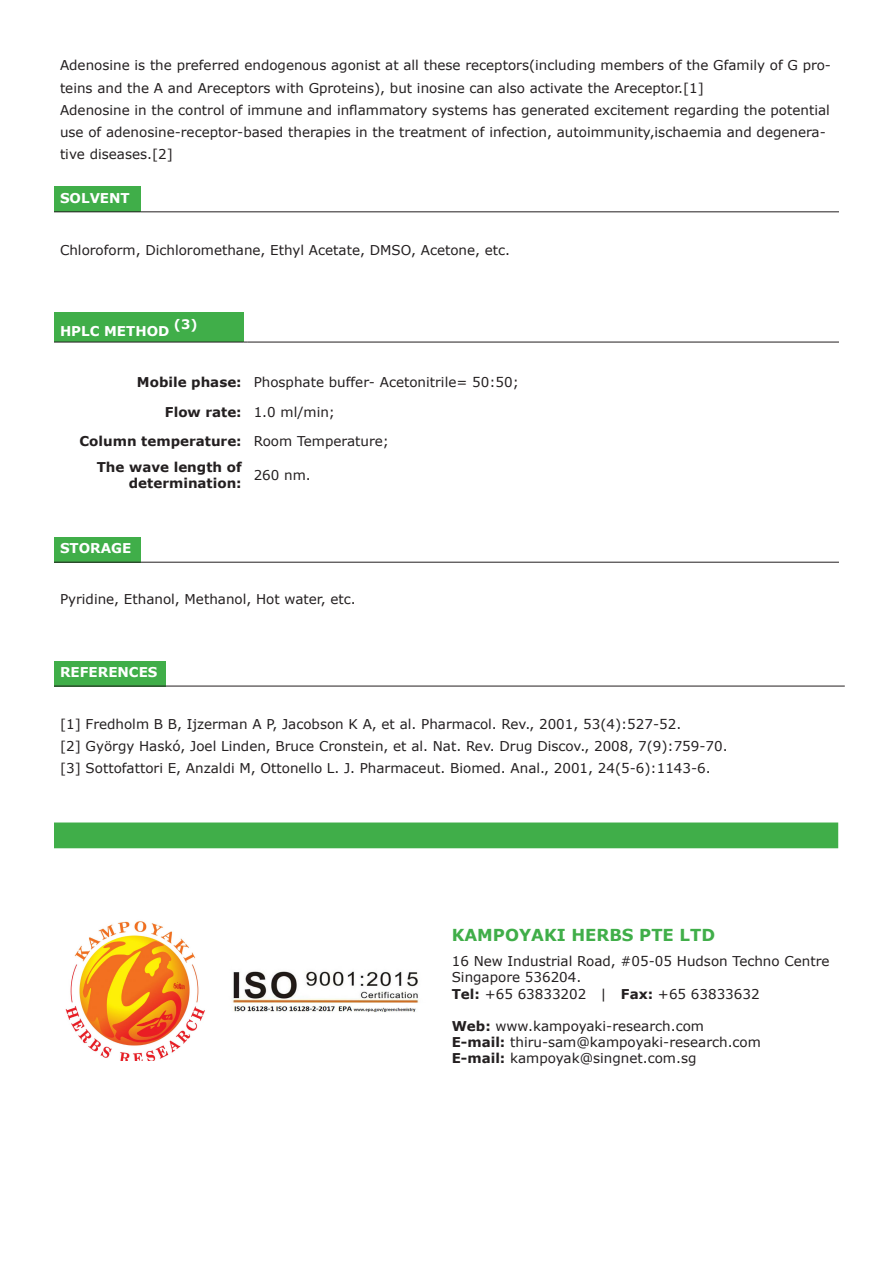
<style>
.page{position:relative;width:893px;height:1263px;background:#fff}
.page>*{position:absolute;margin:0;border:0;box-sizing:border-box;transform-origin:0 0}
.t1{font:700 16.5px "Verdana";color:#40ae49}
.t2{font:13.5px/22.2px "Verdana";color:#231f20}
.t3{font:700 13.5px/16.2px "Verdana";color:#231f20;text-align:right}
.t4{font:700 13.5px "Verdana";color:#fff}
.t5{font:700 13.05px "Verdana";color:#fff}
.s1{font-weight:700}
</style>
<div class="page">
<div style="left:54px;top:187px;width:86px;height:25px;background:#40ae49"></div>
<hr style="left:54px;top:212px;width:86px;height:1px;background:#231f20">
<hr style="left:140px;top:212px;width:699px;height:1px;background:#231f20">
<div style="left:54px;top:313px;width:189px;height:29px;background:#40ae49"></div>
<hr style="left:54px;top:342px;width:189px;height:1px;background:#231f20">
<hr style="left:248px;top:342px;width:591px;height:1px;background:#231f20">
<div style="left:54px;top:537px;width:86px;height:25px;background:#40ae49"></div>
<hr style="left:54px;top:562px;width:86px;height:1px;background:#231f20">
<hr style="left:140px;top:562px;width:699px;height:1px;background:#231f20">
<div style="left:54px;top:661px;width:112px;height:25px;background:#40ae49"></div>
<hr style="left:54px;top:686px;width:112px;height:1px;background:#231f20">
<hr style="left:166px;top:686px;width:679px;height:1px;background:#231f20">
<div style="left:54px;top:822px;width:784px;height:26px;background:#40ae49"></div>
<img style="left:65px;top:921px;width:140px;height:140px">
<img style="left:232px;top:971px;width:187px;height:41px">
<p class="t2" style="left:60px;top:55px;width:772px">Adenosine is the preferred endogenous agonist at all these receptors(including members of the Gfamily of G pro&shy;teins and the A and Areceptors with Gproteins), but inosine can also activate the Areceptor.[1]</p>
<p class="t2" style="left:60px;top:99px;width:771px">Adenosine in the control of immune and inflammatory systems has generated excitement regarding the potential use of adenosine-receptor-based therapies in the treatment of infection, autoimmunity,ischaemia and degenera&shy;tive diseases.[2]</p>
<p class="t4" style="left:60px;top:189px;width:71px">SOLVENT</p>
<p class="t2" style="left:60px;top:240px;width:452px">Chloroform, Dichloromethane, Ethyl Acetate, DMSO, Acetone, etc.</p>
<p class="t4" style="left:60px;top:322px;width:111px">HPLC METHOD</p>
<p class="t5" style="left:174px;top:315px;width:25px">(3)</p>
<p class="t3" style="left:137px;top:374px;width:106px">Mobile phase:</p>
<p class="t2" style="left:254px;top:371px;width:267px">Phosphate buffer- Acetonitrile= 50:50;</p>
<p class="t3" style="left:165px;top:404px;width:78px">Flow rate:</p>
<p class="t2" style="left:254px;top:401px;width:83px">1.0 ml/min;</p>
<p class="t3" style="left:80px;top:433px;width:164px">Column temperature:</p>
<p class="t2" style="left:254px;top:430px;width:137px">Room Temperature;</p>
<p class="t3" style="left:97px;top:459px;width:146px">The wave length of determination:</p>
<p class="t2" style="left:254px;top:464px;width:59px">260 nm.</p>
<p class="t4" style="left:60px;top:540px;width:73px">STORAGE</p>
<p class="t2" style="left:60px;top:588px;width:297px">Pyridine, Ethanol, Methanol, Hot water, etc.</p>
<p class="t4" style="left:60px;top:664px;width:99px">REFERENCES</p>
<p class="t2" style="left:60px;top:713px;width:623px">[1] Fredholm B B, Ijzerman A P, Jacobson K A, et al. Pharmacol. Rev., 2001, 53(4):527-52.</p>
<p class="t2" style="left:60px;top:735px;width:669px">[2] György Haskó, Joel Linden, Bruce Cronstein, et al. Nat. Rev. Drug Discov., 2008, 7(9):759-70.</p>
<p class="t2" style="left:60px;top:757px;width:652px">[3] Sottofattori E, Anzaldi M, Ottonello L. J. Pharmaceut. Biomed. Anal., 2001, 24(5-6):1143-6.</p>
<p class="t1" style="left:452px;top:924px;width:265px">KAMPOYAKI HERBS PTE LTD</p>
<p class="t2" style="left:452px;top:950px;width:379px">16 New Industrial Road, #05-05 Hudson Techno Centre</p>
<p class="t2" style="left:452px;top:966px;width:131px">Singapore 536204.</p>
<p class="t2" style="left:452px;top:983px;width:309px"><span class="s1">Tel:</span> +65 63833202 | <span class="s1">Fax:</span> +65 63833632</p>
<p class="t2" style="left:452px;top:1015px;width:254px"><span class="s1">Web:</span> www.kampoyaki-research.com</p>
<p class="t2" style="left:452px;top:1031px;width:311px"><span class="s1">E-mail:</span> thiru-sam@kampoyaki-research.com</p>
<p class="t2" style="left:452px;top:1047px;width:246px"><span class="s1">E-mail:</span> kampoyak@singnet.com.sg</p>
</div>
